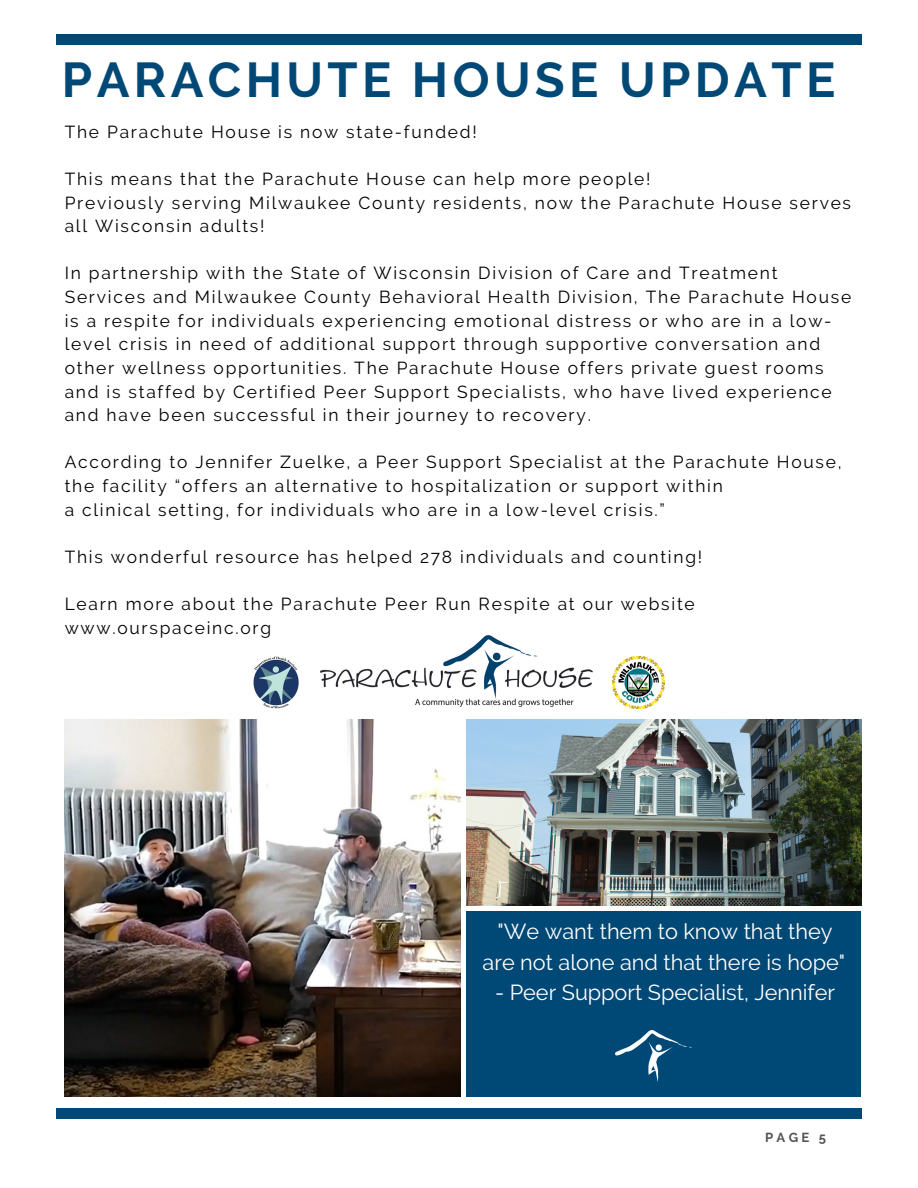
<style>
.page{position:relative;width:918px;height:1188px;background:#fff}
.page>*{position:absolute;margin:0;border:0;box-sizing:border-box;transform-origin:0 0}
.t1{font:700 48.75px "Raleway";letter-spacing:.09em;color:#004976}
.t2{font:21.75px/30.3px "Raleway";color:#fff;text-align:center}
.t3{font:17.4px/23.7px "Raleway";letter-spacing:.1em;color:#000}
.t4{font:700 13.05px "Raleway";color:#545454}
</style>
<div class="page">
<img style="left:65px;top:720px;width:396px;height:377px">
<img style="left:466px;top:720px;width:395px;height:185px">
<div style="left:466px;top:911px;width:395px;height:186px;background:#004876"></div>
<img style="left:253px;top:656px;width:46px;height:53px">
<img style="left:613px;top:656px;width:52px;height:52px">
<img style="left:321px;top:635px;width:272px;height:72px">
<div style="left:56px;top:35px;width:806px;height:10px;background:#004876"></div>
<div style="left:56px;top:1109px;width:806px;height:10px;background:#004876"></div>
<img style="left:616px;top:1031px;width:75px;height:50px">
<p class="t1" style="left:62px;top:52px;width:775px">PARACHUTE HOUSE UPDATE</p>
<p class="t3" style="left:65px;top:120px;width:414px">The Parachute House is now state-funded!</p>
<p class="t3" style="left:65px;top:167px;width:587px">This means that the Parachute House can help more people!</p>
<p class="t3" style="left:65px;top:191px;width:788px">Previously serving Milwaukee County residents, now the Parachute House serves all Wisconsin adults!</p>
<p class="t3" style="left:65px;top:261px;width:788px">In partnership with the State of Wisconsin Division of Care and Treatment Services and Milwaukee County Behavioral Health Division, The Parachute House is a respite for individuals experiencing emotional distress or who are in a low&shy;level crisis in need of additional support through supportive conversation and other wellness opportunities. The Parachute House offers private guest rooms and is staffed by Certified Peer Support Specialists, who have lived experience and have been successful in their journey to recovery.</p>
<p class="t3" style="left:65px;top:450px;width:778px">According to Jennifer Zuelke, a Peer Support Specialist at the Parachute House, the facility “offers an alternative to hospitalization or support within</p>
<p class="t3" style="left:65px;top:498px;width:602px">a clinical setting, for individuals who are in a low-level crisis.”</p>
<p class="t3" style="left:65px;top:545px;width:639px">This wonderful resource has helped 278 individuals and counting!</p>
<p class="t3" style="left:65px;top:592px;width:632px">Learn more about the Parachute Peer Run Respite at our website www.ourspaceinc.org</p>
<p class="t2" style="left:483px;top:916px;width:364px">"We want them to know that they are not alone and that there is hope"</p>
<p class="t2" style="left:495px;top:977px;width:341px">- Peer Support Specialist, Jennifer</p>
<p class="t4" style="left:765px;top:1129px;width:62px">PAGE 5</p>
</div>
